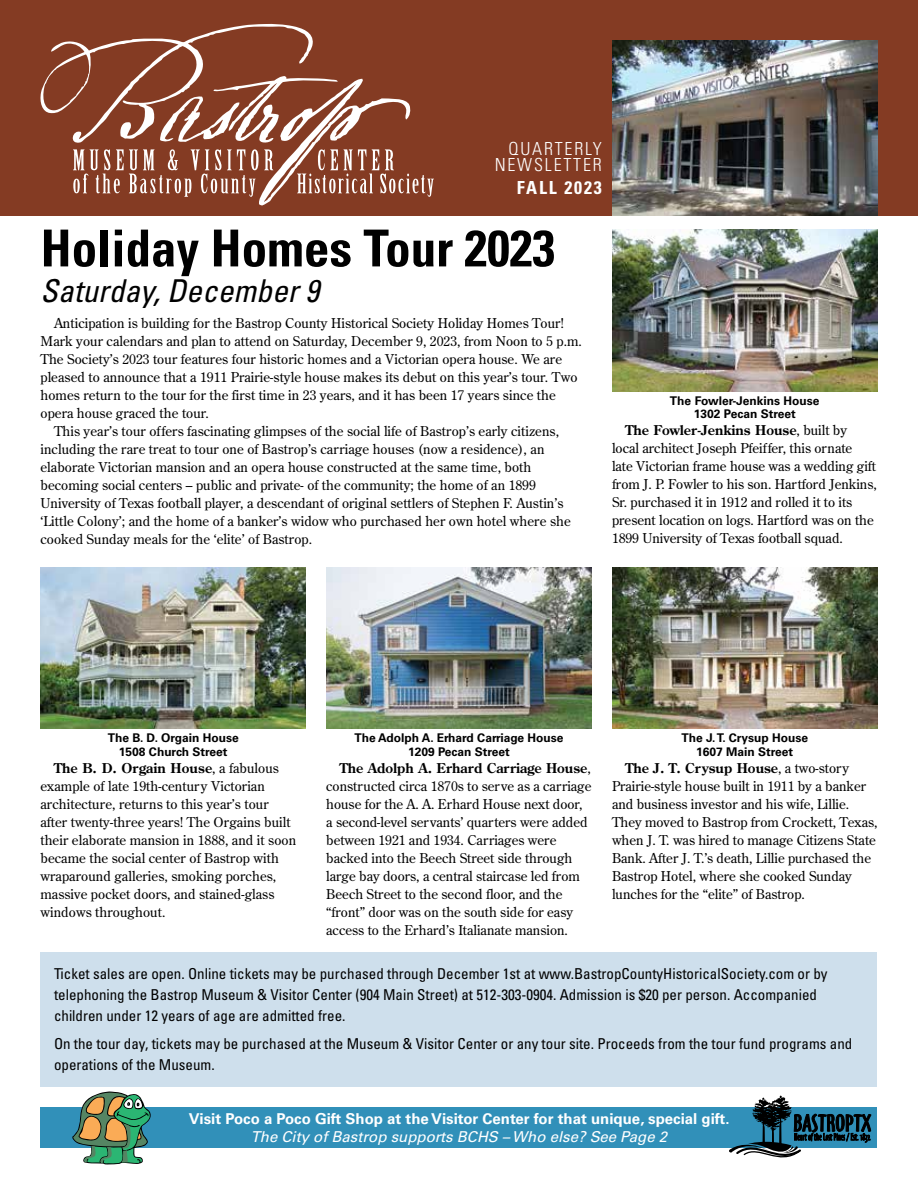
<style>
.page{position:relative;width:918px;height:1188px;background:#fff}
.page>*{position:absolute;margin:0;border:0;box-sizing:border-box;transform-origin:0 0}
.t1{font:700 condensed 51px "Univers LT Std";color:#000}
.t2{font:italic condensed 31.5px "Univers LT Std";color:#000}
.t3{font:300 condensed 18px/16.5px "Univers LT Std";letter-spacing:.1em;color:#fff;text-align:right}
.t4{font:700 condensed 18px "Univers LT Std";letter-spacing:.1em;color:#fff}
.t5{font:condensed 15px/21px "Univers LT Std";color:#000}
.t6{font:700 15px "Univers LT Std";color:#fff}
.t7{font:italic 15px "Univers LT Std";color:#fff}
.t8{font:13.5px/18px "Century Old Style Std";letter-spacing:.005em;color:#000}
.t9{font:700 12px/13.5px "Univers LT Std";color:#000;text-align:center}
.s1{font-weight:700}
</style>
<div class="page">
<div style="left:0;top:0;width:918px;height:216px;background:#843b23"></div>
<svg style="left:40px;top:24px;width:394px;height:182px"></svg>
<img style="left:612px;top:40px;width:266px;height:176px">
<div style="left:40px;top:1107px;width:838px;height:41px;background:#3190b9"></div>
<svg style="left:72px;top:1092px;width:79px;height:73px"></svg>
<svg style="left:729px;top:1095px;width:143px;height:63px"></svg>
<img style="left:40px;top:567px;width:266px;height:162px">
<img style="left:612px;top:230px;width:266px;height:162px">
<img style="left:326px;top:567px;width:266px;height:162px">
<div style="left:40px;top:952px;width:838px;height:135px;background:#cedfec"></div>
<img style="left:612px;top:567px;width:266px;height:162px">
<h3 class="t3" style="left:495px;top:140px;width:109px">QUARTERLY<br>NEWSLETTER</h3>
<h3 class="t4" style="left:517px;top:177px;width:87px">FALL 2023</h3>
<h1 class="t1" style="left:40px;top:217px;width:516px">Holiday Homes Tour 2023</h1>
<h2 class="t2" style="left:40px;top:271px;width:280px">Saturday, December 9</h2>
<p class="t8" style="left:54px;top:314px;width:512px">Anticipation is building for the Bastrop County Historical Society Holiday Homes Tour!</p>
<p class="t8" style="left:40px;top:331px;width:543px">Mark your calendars and plan to attend on Saturday, December 9, 2023, from Noon to 5 p.m.</p>
<p class="t8" style="left:40px;top:349px;width:523px">The Society’s 2023 tour features four historic homes and a Victorian opera house. We are</p>
<p class="t8" style="left:40px;top:367px;width:539px">pleased to announce that a 1911 Prairie-style house makes its debut on this year’s tour. Two</p>
<p class="t8" style="left:40px;top:385px;width:517px">homes return to the tour for the first time in 23 years, and it has been 17 years since the</p>
<p class="t8" style="left:40px;top:403px;width:170px">opera house graced the tour.</p>
<p class="t8" style="left:54px;top:421px;width:507px">This year’s tour offers fascinating glimpses of the social life of Bastrop’s early citizens,</p>
<p class="t8" style="left:40px;top:439px;width:505px">including the rare treat to tour one of Bastrop’s carriage houses (now a residence), an</p>
<p class="t8" style="left:40px;top:457px;width:492px">elaborate Victorian mansion and an opera house constructed at the same time, both</p>
<p class="t8" style="left:40px;top:475px;width:497px">becoming social centers – public and private- of the community; the home of an 1899</p>
<p class="t8" style="left:40px;top:493px;width:524px">University of Texas football player, a descendant of original settlers of Stephen F. Austin’s</p>
<p class="t8" style="left:40px;top:511px;width:532px">‘Little Colony’; and the home of a banker’s widow who purchased her own hotel where she</p>
<p class="t8" style="left:40px;top:529px;width:273px">cooked Sunday meals for the ‘elite’ of Bastrop.</p>
<p class="t9" style="left:670px;top:394px;width:151px">The Fowler-Jenkins House<br>1302 Pecan Street</p>
<p class="t8" style="left:612px;top:421px;width:266px;text-indent:14px"><span class="s1">The Fowler-Jenkins House</span>, built by local architect Joseph Pfeiffer, this ornate<br>late Victorian frame house was a wedding gift from J. P. Fowler to his son. Hartford Jenkins, Sr. purchased it in 1912 and rolled it to its present location on logs. Hartford was on the 1899 University of Texas football squad.</p>
<p class="t9" style="left:108px;top:731px;width:133px">The B. D. Orgain House<br>1508 Church Street</p>
<p class="t9" style="left:354px;top:731px;width:210px">The Adolph A. Erhard Carriage House<br>1209 Pecan Street</p>
<p class="t9" style="left:681px;top:731px;width:128px">The J. T. Crysup House<br>1607 Main Street</p>
<p class="t8" style="left:40px;top:759px;width:257px;text-indent:14px"><span class="s1">The B. D. Orgain House</span>, a fabulous example of late 19th-century Victorian architecture, returns to this year’s tour after twenty-three years! The Orgains built their elaborate mansion in 1888, and it soon became the social center of Bastrop with wraparound galleries, smoking porches, massive pocket doors, and stained-glass windows throughout.</p>
<p class="t8" style="left:326px;top:759px;width:267px;text-indent:14px"><span class="s1">The Adolph A. Erhard Carriage House</span>, constructed circa 1870s to serve as a carriage house for the A. A. Erhard House next door, a second-level servants’ quarters were added between 1921 and 1934. Carriages were backed into the Beech Street side through large bay doors, a central staircase led from Beech Street to the second floor, and the “front” door was on the south side for easy access to the Erhard’s Italianate mansion.</p>
<p class="t8" style="left:612px;top:759px;width:267px;text-indent:14px"><span class="s1">The J. T. Crysup House</span>, a two-story Prairie-style house built in 1911 by a banker and business investor and his wife, Lillie.<br>They moved to Bastrop from Crockett, Texas, when J. T. was hired to manage Citizens State Bank. After J. T.’s death, Lillie purchased the Bastrop Hotel, where she cooked Sunday lunches for the “elite” of Bastrop.</p>
<p class="t5" style="left:54px;top:963px;width:775px">Ticket sales are open. Online tickets may be purchased through December 1st at www.BastropCountyHistoricalSociety.com or by telephoning the Bastrop Museum &amp; Visitor Center (904 Main Street) at 512-303-0904. Admission is $20 per person. Accompanied children under 12 years of age are admitted free.</p>
<p class="t5" style="left:54px;top:1033px;width:800px">On the tour day, tickets may be purchased at the Museum &amp; Visitor Center or any tour site. Proceeds from the tour fund programs and operations of the Museum.</p>
<p class="t6" style="left:189px;top:1110px;width:542px">Visit Poco a Poco Gift Shop at the Visitor Center for that unique, special gift.</p>
<p class="t7" style="left:251px;top:1127px;width:418px">The City of Bastrop supports BCHS – Who else? See Page 2</p>
</div>
